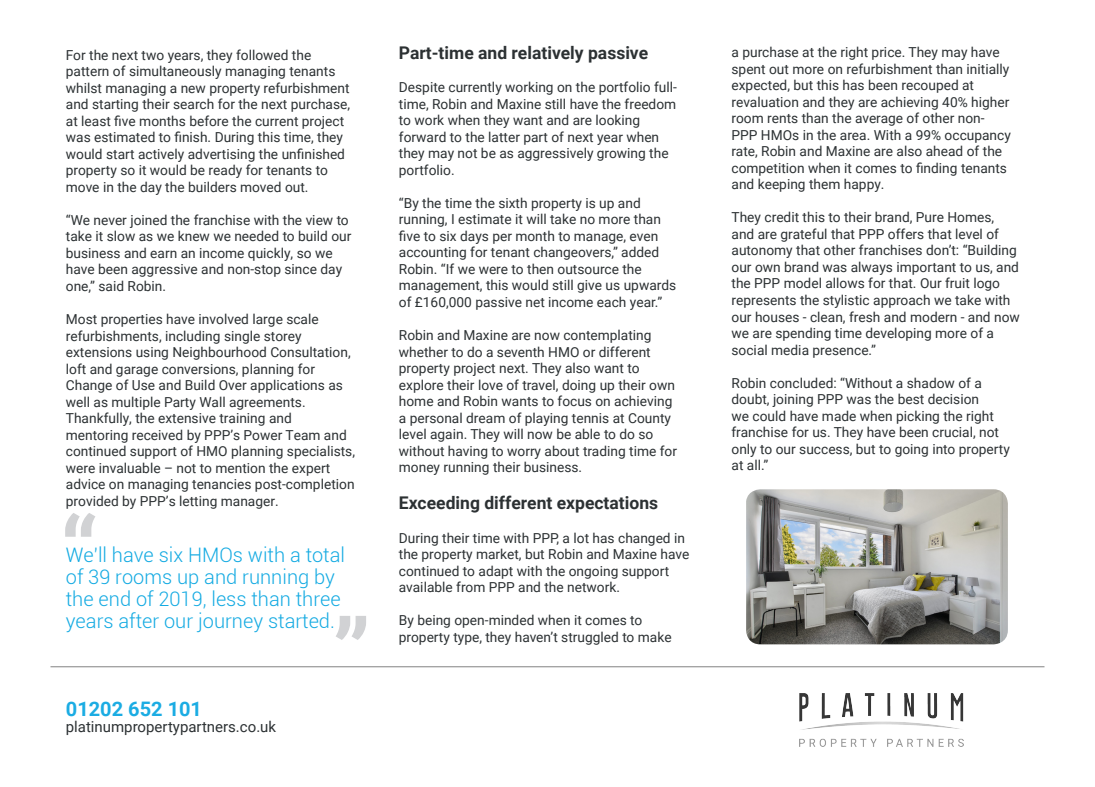
<style>
.page{position:relative;width:1095px;height:787px;background:#fff}
.page>*{position:absolute;margin:0;border:0;box-sizing:border-box;transform-origin:0 0}
.t1{font:700 93.75px "Roboto";color:#d1d2d4}
.t2{font:300 20px/22px "Roboto";color:#14aae2}
.t3{font:700 20px "Roboto";color:#1bace3}
.t4{font:700 17.5px "Roboto";color:#2c3133}
.t5{font:15px "Roboto";color:#2c3133}
.t6{font:13.75px/16.5px "Roboto";color:#2c3133}
.s1{font-style:inherit}
</style>
<div class="page">
<hr style="left:50px;top:666px;width:994px;height:1px;background:#828282">
<img style="left:746px;top:489px;width:262px;height:155px">
<img style="left:799px;top:693px;width:165px;height:53px">
<p class="t6" style="left:66px;top:46px;width:286px">For the next two years, they followed the pattern of simultaneously managing tenants whilst managing a new property refurbishment and starting their search for the next purchase<span class="s1">, </span>at least five months before the current project was estimated to finish. During this time, they would start actively advertising the unfinished property so it would be ready for tenants to move in the day the builders moved out.</p>
<p class="t6" style="left:66px;top:211px;width:287px">“We never joined the franchise with the view to take it slow as we knew we needed to build our business and earn an income quickly, so we have been aggressive and non-stop since day one,” said Robin.</p>
<p class="t6" style="left:66px;top:310px;width:291px">Most properties have involved large scale refurbishments, including single storey extensions using Neighbourhood Consultation, loft and garage conversions, planning for Change of Use and Build Over applications as well as multiple Party Wall agreements.<br>Thankfully, the extensive training and mentoring received by PPP’s Power Team and continued support of HMO planning specialists, were invaluable – not to mention the expert advice on managing tenancies post-completion provided by PPP’s letting manager.</p>
<p class="t2" style="left:66px;top:543px;width:281px">We'll have six HMOs with a total of 39 rooms up and running by the end of 2019, less than three years after our journey started.</p>
<h1 class="t1" style="left:60px;top:485px;width:40px">“</h1>
<h1 class="t1" style="left:332px;top:587px;width:40px">”</h1>
<p class="t3" style="left:66px;top:694px;width:138px">01202 652 101</p>
<p class="t5" style="left:66px;top:716px;width:212px">platinumpropertypartners.co.uk</p>
<p class="t4" style="left:399px;top:40px;width:251px">Part-time and relatively passive</p>
<p class="t6" style="left:399px;top:79px;width:280px">Despite currently working on the portfolio full&shy;time, Robin and Maxine still have the freedom to work when they want and are looking forward to the latter part of next year when they may not be as aggressively growing the portfolio.</p>
<p class="t6" style="left:399px;top:194px;width:279px">“By the time the sixth property is up and running, I estimate it will take no more than five to six days per month to manage, even accounting for tenant changeovers,” added Robin. “If we were to then outsource the management, this would still give us upwards of £160,000 passive net income each year.”</p>
<p class="t6" style="left:399px;top:326px;width:280px">Robin and Maxine are now contemplating whether to do a seventh HMO or different property project next. They also want to explore their love of travel, doing up their own home and Robin wants to focus on achieving a personal dream of playing tennis at County level again. They will now be able to do so without having to worry about trading time for money running their business.</p>
<p class="t4" style="left:399px;top:490px;width:261px">Exceeding different expectations</p>
<p class="t6" style="left:399px;top:529px;width:292px">During their time with PPP, a lot has changed in the property market, but Robin and Maxine have continued to adapt with the ongoing support available from PPP and the network.</p>
<p class="t6" style="left:399px;top:611px;width:274px">By being open-minded when it comes to property type, they haven’t struggled to make</p>
<p class="t6" style="left:731px;top:44px;width:281px">a purchase at the right price. They may have spent out more on refurbishment than initially expected, but this has been recouped at revaluation and they are achieving 40% higher room rents than the average of other non-PPP HMOs in the area. With a 99% occupancy rate, Robin and Maxine are also ahead of the competition when it comes to finding tenants and keeping them happy.</p>
<p class="t6" style="left:731px;top:209px;width:290px">They credit this to their brand, Pure Homes, and are grateful that PPP offers that level of autonomy that other franchises don’t: “Building our own brand was always important to us, and the PPP model allows for that. Our fruit logo represents the stylistic approach we take with our houses - clean, fresh and modern - and now we are spending time developing more of a social media presence.”</p>
<p class="t6" style="left:731px;top:374px;width:280px">Robin concluded: “Without a shadow of a doubt, joining PPP was the best decision<br>we could have made when picking the right franchise for us. They have been crucial, not only to our success, but to going into property at all.”</p>
</div>
